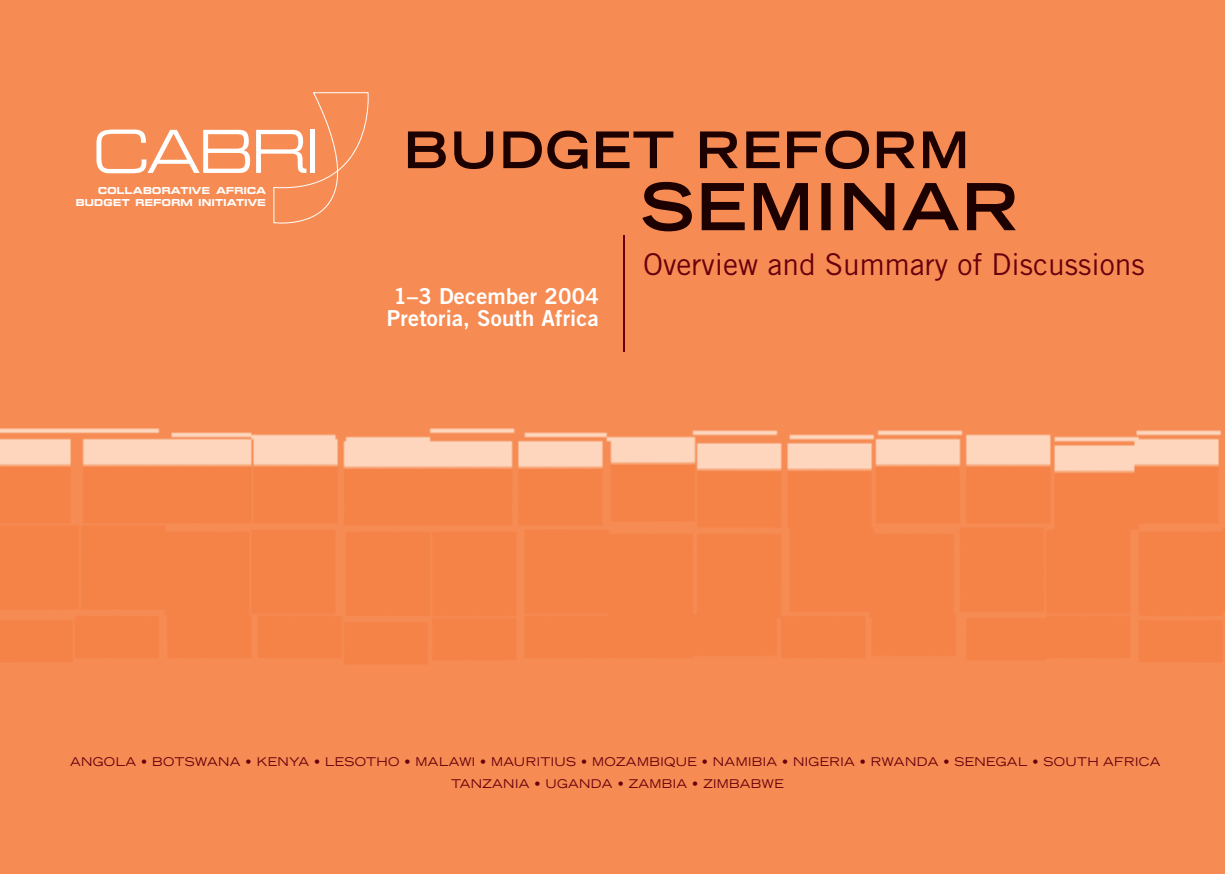
<style>
.page{position:relative;width:1225px;height:874px;background:#fff}
.page>*{position:absolute;margin:0;border:0;box-sizing:border-box;transform-origin:0 0}
.t1{font:62px "Eurofont Extended";color:#fff}
.t2{font:30px "Trade Gothic";color:#67000c}
.t3{font:22px/22px "Trade Gothic Bold Two";letter-spacing:.01em;color:#fff}
.t4{font:expanded 12px/22px "Trade Gothic LH";letter-spacing:.03em;color:#67000c;text-align:center}
.t5{font:700 10px/12px "Eurofont Extended";letter-spacing:.03em;color:#fff;text-align:right}
</style>
<div class="page">
<img style="left:0;top:0;width:1225px;height:873px">
<img style="left:408px;top:130px;width:562px;height:39px">
<img style="left:403px;top:230px;width:217px;height:1px">
<img style="left:642px;top:182px;width:373px;height:49px">
<div style="left:273px;top:92px;width:97px;height:135px;background:#f68c54"></div>
<hr style="left:624px;top:235px;width:1px;height:116px;background:#67000c">
<h1 class="t1" style="left:94px;top:115px;width:227px">CABRI</h1>
<p class="t5" style="left:76px;top:184px;width:192px">COLLABORATIVE AFRICA<br>BUDGET REFORM INITIATIVE</p>
<h3 class="t3" style="left:387px;top:284px;width:213px">1–3 December 2004<br>Pretoria, South Africa</h3>
<h2 class="t2" style="left:643px;top:246px;width:503px">Overview and Summary of Discussions</h2>
<p class="t4" style="left:70px;top:749px;width:1091px">ANGOLA • BOTSWANA • KENYA • LESOTHO • MALAWI • MAURITIUS • MOZAMBIQUE • NAMIBIA • NIGERIA • RWANDA • SENEGAL • SOUTH AFRICA<br>TANZANIA • UGANDA • ZAMBIA • ZIMBABWE</p>
</div>
